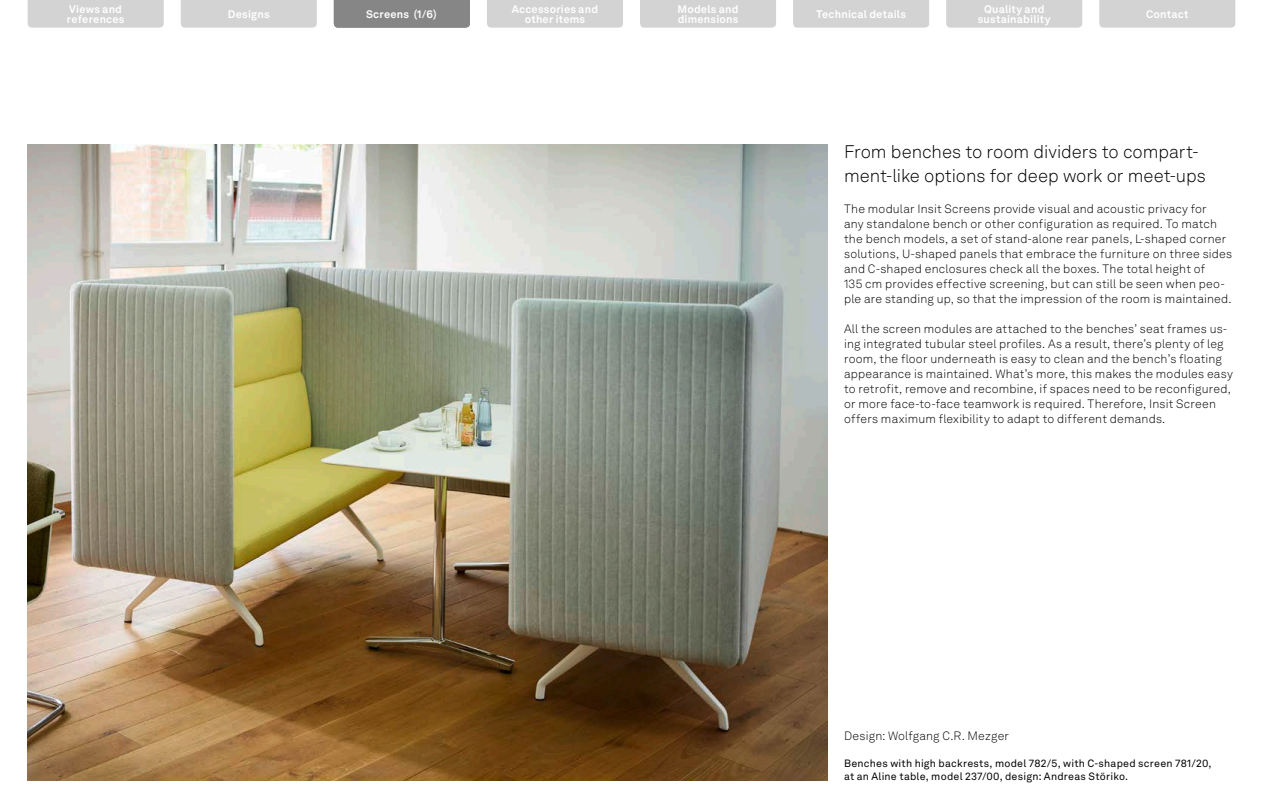
<style>
.page{position:relative;width:1263px;height:808px;background:#fff}
.page>*{position:absolute;margin:0;border:0;box-sizing:border-box;transform-origin:0 0}
.t1{font:300 18px/24px "Akkurat LL";letter-spacing:-.005em;color:#000}
.t2{font:300 12px/15px "Akkurat LL";letter-spacing:.015em;color:#000}
.t3{font:700 10.8px/10.5px "Akkurat LL";letter-spacing:.02em;color:#fff}
.t4{font:10.5px/13.5px "Akkurat LL";letter-spacing:.02em;color:#000}
</style>
<div class="page">
<img style="left:28px;top:145px;width:799px;height:635px">
<div style="left:28px;top:0;width:136px;height:28px;background:#d3d3d3"></div>
<div style="left:793px;top:0;width:136px;height:28px;background:#d3d3d3"></div>
<div style="left:181px;top:0;width:136px;height:28px;background:#d3d3d3"></div>
<div style="left:640px;top:0;width:136px;height:28px;background:#d3d3d3"></div>
<div style="left:487px;top:0;width:136px;height:28px;background:#d3d3d3"></div>
<div style="left:1099px;top:0;width:136px;height:28px;background:#d3d3d3"></div>
<div style="left:946px;top:0;width:136px;height:28px;background:#d3d3d3"></div>
<div style="left:334px;top:0;width:136px;height:28px;background:#868686"></div>
<p class="t3" style="left:67px;top:3px;width:59px">Views and references</p>
<p class="t3" style="left:228px;top:8px;width:43px">Designs</p>
<p class="t3" style="left:816px;top:8px;width:91px">Technical details</p>
<p class="t3" style="left:512px;top:3px;width:88px;text-align:center">Accessories and other items</p>
<p class="t3" style="left:1146px;top:8px;width:44px">Contact</p>
<p class="t3" style="left:678px;top:3px;width:62px">Models and dimensions</p>
<p class="t3" style="left:978px;top:3px;width:74px;text-align:center">Quality and sustainability</p>
<p class="t3" style="left:366px;top:8px;width:72px">Screens (1/6)</p>
<p class="t3" style="left:380px;top:8px;width:45px">Screens</p>
<h1 class="t1" style="left:844px;top:139px;width:363px">From benches to room dividers to compart&shy;ment-like options for deep work or meet-ups</h1>
<p class="t2" style="left:844px;top:201px;width:390px">The modular Insit Screens provide visual and acoustic privacy for<br>any standalone bench or other configuration as required. To match the bench models, a set of stand-alone rear panels, L-shaped corner solutions, U-shaped panels that embrace the furniture on three sides and C-shaped enclosures check all the boxes. The total height of<br>135 cm provides effective screening, but can still be seen when peo&shy;ple are standing up, so that the impression of the room is maintained.</p>
<p class="t2" style="left:844px;top:321px;width:390px">All the screen modules are attached to the benches’ seat frames us&shy;ing integrated tubular steel profiles. As a result, there’s plenty of leg room, the floor underneath is easy to clean and the bench’s floating appearance is maintained. What’s more, this makes the modules easy to retrofit, remove and recombine, if spaces need to be reconfigured, or more face-to-face teamwork is required. Therefore, Insit Screen offers maximum flexibility to adapt to different demands.</p>
<p class="t2" style="left:844px;top:728px;width:166px">Design: Wolfgang C.R. Mezger</p>
<p class="t4" style="left:844px;top:756px;width:369px">Benches with high backrests, model 782/5, with C-shaped screen 781/20, at an Aline table, model 237/00, design: Andreas Störiko.</p>
</div>
